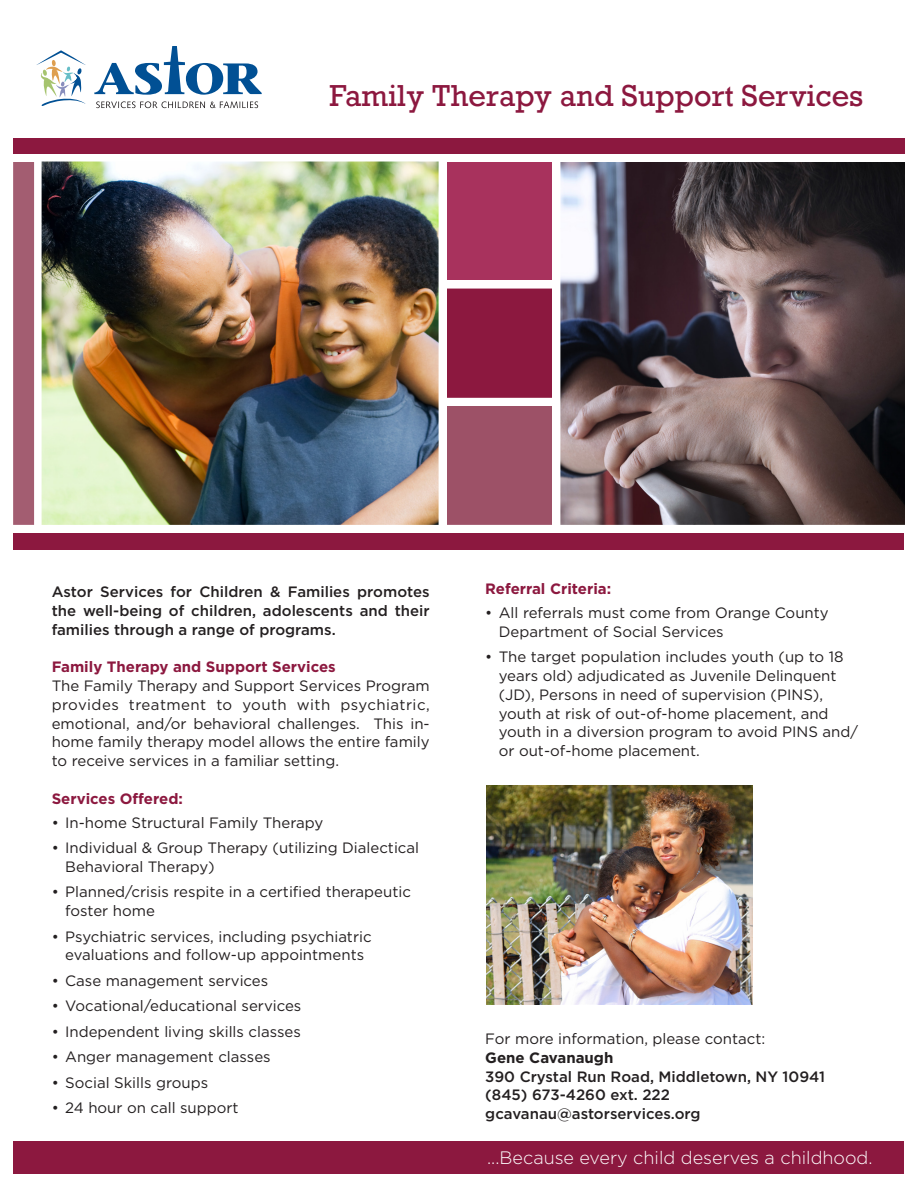
<style>
.page{position:relative;width:918px;height:1188px;background:#fff}
.page>*{position:absolute;margin:0;border:0;box-sizing:border-box;transform-origin:0 0}
.t1{font:28.5px "Rockwell";color:#8c183f}
.t2{font:300 18px "Gotham";color:#fff}
.t3{font:15px/18.8px "Gotham";color:#231f20}
.t4{font:500 15px/18.8px "Gotham";color:#231f20;text-align:justify}
.t5{font:700 15px "Gotham";color:#8c183f}
.t6{font:700 15px "Gotham";color:#231f20}
</style>
<div class="page">
<div style="left:11px;top:138px;width:893px;height:16px;background:#8c183f"></div>
<svg style="left:96px;top:101px;width:162px;height:7px"></svg>
<svg style="left:36px;top:50px;width:50px;height:56px"></svg>
<svg style="left:94px;top:46px;width:168px;height:49px"></svg>
<div style="left:14px;top:1141px;width:890px;height:32px;background:#8c183f"></div>
<img style="left:42px;top:162px;width:396px;height:363px">
<img style="left:560px;top:162px;width:344px;height:363px">
<div style="left:13px;top:162px;width:21px;height:364px;background:#a35d71"></div>
<div style="left:447px;top:288px;width:105px;height:117px;background:#8c183f"></div>
<div style="left:447px;top:407px;width:105px;height:119px;background:#9d5167"></div>
<div style="left:447px;top:162px;width:105px;height:118px;background:#a8325d"></div>
<div style="left:441px;top:281px;width:119px;height:8px;background:#fff"></div>
<div style="left:441px;top:398px;width:119px;height:7px;background:#fff"></div>
<div style="left:14px;top:533px;width:890px;height:17px;background:#8c183f"></div>
<div style="left:0;top:525px;width:918px;height:7px;background:#fff"></div>
<img style="left:486px;top:785px;width:266px;height:220px">
<div style="left:0;top:114px;width:13px;height:448px;background:#fff"></div>
<p class="t1" style="left:329px;top:78px;width:536px">Family Therapy and Support Services</p>
<p class="t4" style="left:52px;top:582px;width:380px">Astor Services for Children &amp; Families promotes the well-being of children, adolescents and their families through a range of programs.</p>
<p class="t5" style="left:52px;top:657px;width:286px">Family Therapy and Support Services</p>
<p class="t3" style="left:52px;top:676px;width:380px;text-align:justify">The Family Therapy and Support Services Program provides treatment to youth with psychiatric, emotional, and/or behavioral challenges. This in&shy;home family therapy model allows the entire family to receive services in a familiar setting.</p>
<p class="t5" style="left:52px;top:788px;width:133px">Services Offered:</p>
<p class="t3" style="left:52px;top:813px;width:273px">• In-home Structural Family Therapy</p>
<p class="t3" style="left:65px;top:838px;width:355px;text-indent:-14px">• Individual &amp; Group Therapy (utilizing Dialectical<br>Behavioral Therapy)</p>
<p class="t3" style="left:65px;top:882px;width:347px;text-indent:-14px">• Planned/crisis respite in a certified therapeutic foster home</p>
<p class="t3" style="left:52px;top:927px;width:321px;text-align:center">• Psychiatric services, including psychiatric evaluations and follow-up appointments</p>
<p class="t3" style="left:52px;top:971px;width:218px">• Case management services</p>
<p class="t3" style="left:52px;top:996px;width:251px">• Vocational/educational services</p>
<p class="t3" style="left:52px;top:1022px;width:251px">• Independent living skills classes</p>
<p class="t3" style="left:52px;top:1047px;width:220px">• Anger management classes</p>
<p class="t3" style="left:52px;top:1073px;width:158px">• Social Skills groups</p>
<p class="t3" style="left:52px;top:1098px;width:188px">• 24 hour on call support</p>
<p class="t5" style="left:485px;top:579px;width:127px">Referral Criteria:</p>
<p class="t3" style="left:499px;top:603px;width:331px;text-indent:-14px">• All referrals must come from Orange County<br>Department of Social Services</p>
<p class="t3" style="left:499px;top:647px;width:361px;text-indent:-14px">• The target population includes youth (up to 18 years old) adjudicated as Juvenile Delinquent (JD), Persons in need of supervision (PINS), youth at risk of out-of-home placement, and youth in a diversion program to avoid PINS and/ or out-of-home placement.</p>
<p class="t3" style="left:485px;top:1029px;width:282px">For more information, please contact:</p>
<p class="t6" style="left:485px;top:1048px;width:130px">Gene Cavanaugh</p>
<p class="t4" style="left:485px;top:1067px;width:341px">390 Crystal Run Road, Middletown, NY 10941</p>
<p class="t4" style="left:485px;top:1085px;width:186px">(845) 673-4260 ext. 222</p>
<p class="t4" style="left:485px;top:1104px;width:217px">gcavanau@astorservices.org</p>
<p class="t2" style="left:487px;top:1146px;width:387px">...Because every child deserves a childhood.</p>
</div>
